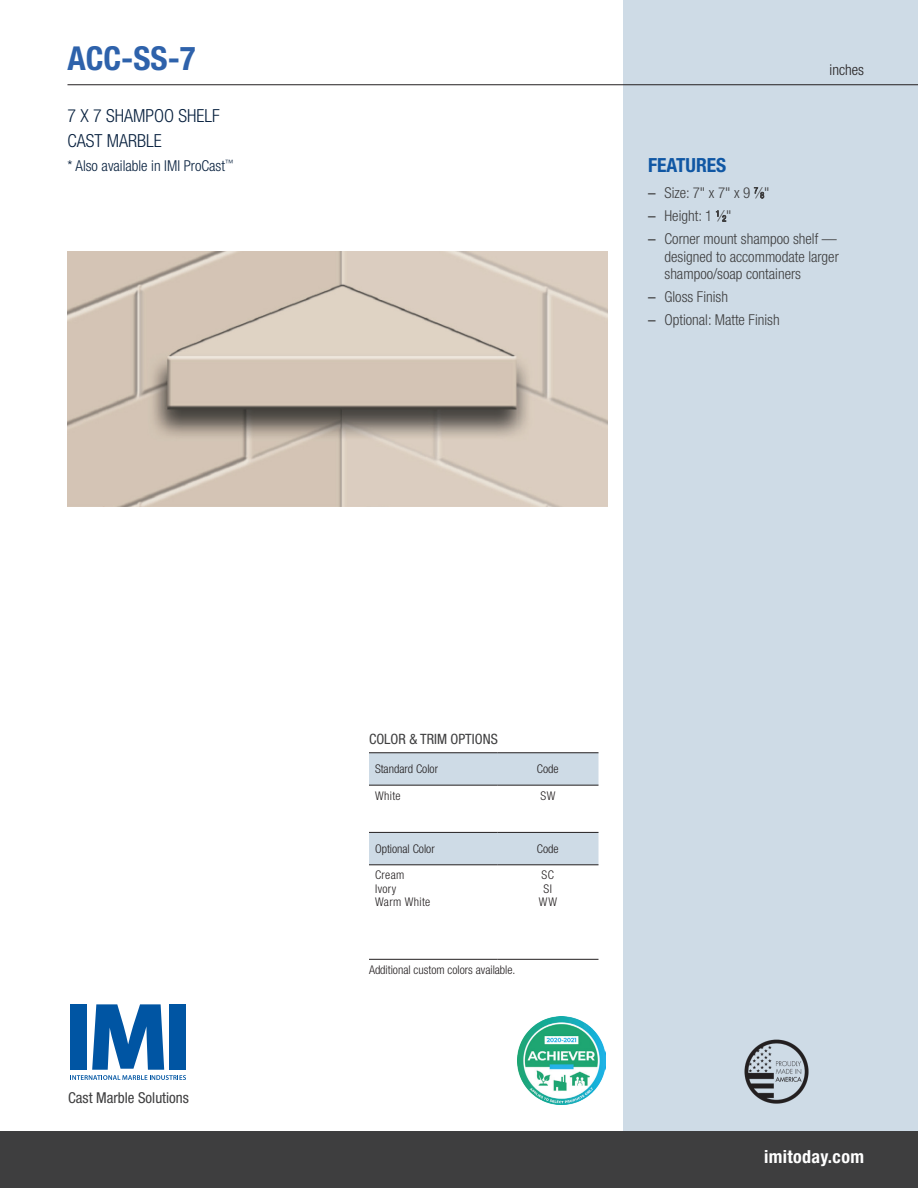
<style>
.page{position:relative;width:918px;height:1188px;background:#fff}
.page>*{position:absolute;margin:0;border:0;box-sizing:border-box;transform-origin:0 0}
.Tub_Name{font:700 condensed 33px "Helvetica Neue LT Std";color:#2e62ab}
.FEATURES{font:700 condensed 19.5px "Helvetica Neue LT Std";color:#1057a4}
.Dk_Blue_subheads{font:300 condensed 18px "Helvetica Neue LT Std";color:#08213f}
.t1{font:700 condensed 18px "Helvetica Neue LT Std";letter-spacing:.02em;color:#fff}
.t2{font:300 condensed 15px/17.2px "Helvetica Neue LT Std";color:#3e3e3f}
.Dk_Blue_subheads-2{font:300 condensed 15px "Helvetica Neue LT Std";color:#08213f}
.t3{font:condensed 15px "Helvetica Neue LT Std";color:#3e3e3f}
.t4{font:300 condensed 15px "Helvetica Neue LT Std";color:#231f20}
.Colors___Trim{font:condensed 14.25px "Helvetica Neue LT Std";color:#3e3e3f}
.table_body{font:300 condensed 12px "Helvetica Neue LT Std";color:#231f20}
.colors_trim_body{font:300 condensed 12px "Helvetica Neue LT Std";letter-spacing:.03em;color:#231f20}
.s1{font-weight:400;font-stretch:normal}
.s2{font-size:8.25px}
</style>
<div class="page">
<img style="left:518px;top:1016px;width:87px;height:88px">
<div style="left:623px;top:0;width:295px;height:1134px;background:#cedbe6"></div>
<hr style="left:68px;top:84px;width:850px;height:1px;background:#231f20">
<div style="left:0;top:1131px;width:918px;height:57px;background:#3e3e3f"></div>
<img style="left:744px;top:1039px;width:65px;height:65px">
<svg style="left:70px;top:1004px;width:116px;height:76px"></svg>
<svg style="left:369px;top:753px;width:229px;height:111px"></svg>
<hr style="left:369px;top:752px;width:128px;height:1px;background:#231f20">
<hr style="left:497px;top:752px;width:101px;height:1px;background:#231f20">
<hr style="left:369px;top:785px;width:128px;height:1px;background:#231f20">
<hr style="left:497px;top:785px;width:101px;height:1px;background:#231f20">
<hr style="left:369px;top:832px;width:128px;height:1px;background:#231f20">
<hr style="left:497px;top:832px;width:101px;height:1px;background:#231f20">
<hr style="left:369px;top:864px;width:128px;height:1px;background:#231f20">
<hr style="left:497px;top:864px;width:101px;height:1px;background:#231f20">
<hr style="left:369px;top:959px;width:128px;height:1px;background:#231f20">
<hr style="left:497px;top:959px;width:101px;height:1px;background:#231f20">
<img style="left:68px;top:251px;width:539px;height:256px">
<p class="Tub_Name" style="left:68px;top:39px;width:130px">ACC-SS-7</p>
<p class="Dk_Blue_subheads" style="left:68px;top:106px;width:154px">7 X 7 SHAMPOO SHELF</p>
<p class="Dk_Blue_subheads" style="left:68px;top:130px;width:96px">CAST MARBLE</p>
<p class="Dk_Blue_subheads-2" style="left:68px;top:157px;width:168px">* Also available in IMI ProCast<sup>™</sup></p>
<p class="FEATURES" style="left:648px;top:153px;width:80px">FEATURES</p>
<p class="t2" style="left:648px;top:184px;width:123px"><span class="s1">–</span> Size: 7" x 7" x 9 <sup>7</sup>⁄<span class="s2">8</span>"</p>
<p class="t2" style="left:648px;top:207px;width:85px"><span class="s1">–</span> Height: 1 <sup>1</sup>⁄<span class="s2">2</span>"</p>
<p class="t2" style="left:664px;top:230px;width:176px;text-indent:-16px"><span class="s1">–</span> Corner mount shampoo shelf — designed to accommodate larger shampoo/soap containers</p>
<p class="t2" style="left:648px;top:288px;width:82px"><span class="s1">–</span> Gloss Finish</p>
<p class="t2" style="left:648px;top:311px;width:133px"><span class="s1">–</span> Optional: Matte Finish</p>
<p class="t4" style="left:830px;top:61px;width:36px">inches</p>
<p class="Colors___Trim" style="left:369px;top:731px;width:130px">COLOR &amp; TRIM OPTIONS</p>
<p class="table_body" style="left:375px;top:762px;width:65px">Standard Color</p>
<p class="table_body" style="left:537px;top:762px;width:23px">Code</p>
<p class="colors_trim_body" style="left:375px;top:789px;width:27px">White</p>
<p class="colors_trim_body" style="left:540px;top:789px;width:16px">SW</p>
<p class="table_body" style="left:375px;top:842px;width:61px">Optional Color</p>
<p class="table_body" style="left:537px;top:842px;width:23px">Code</p>
<p class="colors_trim_body" style="left:375px;top:868px;width:31px">Cream</p>
<p class="colors_trim_body" style="left:375px;top:882px;width:23px">Ivory</p>
<p class="colors_trim_body" style="left:375px;top:895px;width:57px">Warm White</p>
<p class="colors_trim_body" style="left:542px;top:868px;width:14px">SC</p>
<p class="colors_trim_body" style="left:544px;top:882px;width:10px">SI</p>
<p class="colors_trim_body" style="left:539px;top:895px;width:20px">WW</p>
<p class="t3" style="left:68px;top:1089px;width:122px">Cast Marble Solutions</p>
<p class="table_body" style="left:369px;top:963px;width:148px">Additional custom colors available.</p>
<p class="t1" style="left:764px;top:1146px;width:101px">imitoday.com</p>
</div>
